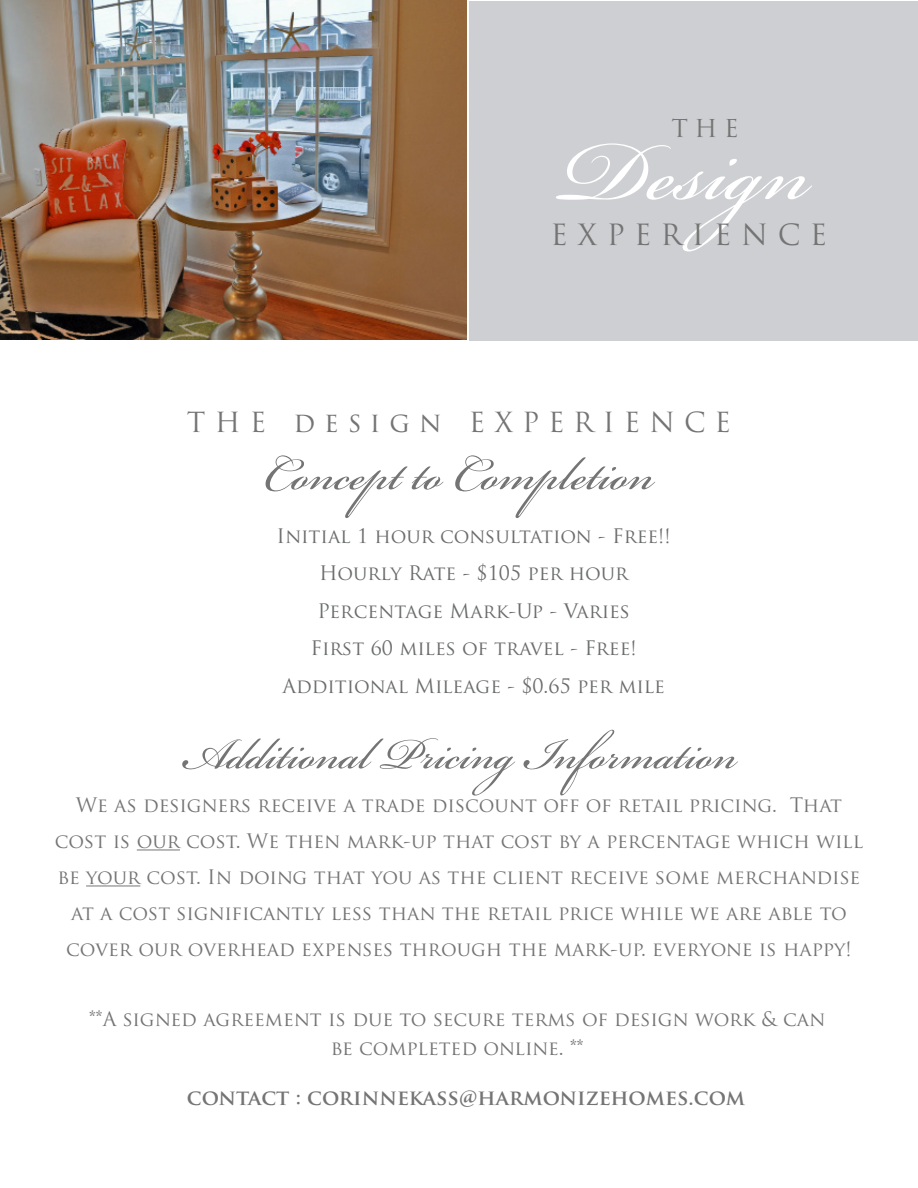
<style>
.page{position:relative;width:918px;height:1188px;background:#fff}
.page>*{position:absolute;margin:0;border:0;box-sizing:border-box;transform-origin:0 0}
.t1{font:130.5px "Bickham Script Pro";color:#fff}
.t2{font:72px "Bickham Script Pro";color:#757474}
.t3{font:67.5px "Bickham Script Pro";color:#757474}
.t4{font:28.5px "Trajan Pro 3";letter-spacing:.34em;color:#757474}
.t5{font:27px "Trajan Pro 3";letter-spacing:.34em;color:#757474}
.t6{font:24px "Trajan Pro 3";color:#757474}
.t7{font:700 21px "Trajan Pro";color:#757474}
.t8{font:19.5px/36px "Trajan Pro";color:#757474;text-align:center}
.t9{font:19.5px "Trajan Pro";color:#6b6c6c}
</style>
<div class="page">
<div style="left:470px;top:2px;width:448px;height:339px;background:#cdcfd2"></div>
<img style="left:0;top:0;width:466px;height:339px">
<hr style="left:137px;top:849px;width:43px;height:1px;background:#757474">
<hr style="left:86px;top:885px;width:54px;height:1px;background:#757474">
<p class="t6" style="left:671px;top:112px;width:69px">THE</p>
<p class="t1" style="left:562px;top:77px;width:247px">Design</p>
<p class="t4" style="left:550px;top:215px;width:278px">EXPERIENCE</p>
<p class="t5" style="left:187px;top:404px;width:546px">THE design EXPERIENCE</p>
<p class="t2" style="left:264px;top:422px;width:390px">Concept to Completion</p>
<p class="t9" style="left:277px;top:523px;width:396px">Initial 1 hour consultation - Free!!</p>
<p class="t9" style="left:319px;top:561px;width:311px">Hourly Rate - $105 per hour</p>
<p class="t9" style="left:317px;top:598px;width:314px">Percentage Mark-Up - Varies</p>
<p class="t9" style="left:311px;top:636px;width:328px">First 60 miles of travel - Free!</p>
<p class="t9" style="left:282px;top:673px;width:384px">Additional Mileage - $0.65 per mile</p>
<p class="t3" style="left:181px;top:705px;width:556px">Additional Pricing Information</p>
<p class="t8" style="left:55px;top:787px;width:810px">We as designers receive a trade discount off of retail pricing. That cost is our cost. We then mark-up that cost by a percentage which will be your cost. In doing that you as the client receive some merchandise at a cost significantly less than the retail price while we are able to cover our overhead expenses through the mark-up. everyone is happy!</p>
<p class="t8" style="left:89px;top:1005px;width:738px;line-height:28.5px">**A signed agreement is due to secure terms of design work &amp; can be completed online. **</p>
<p class="t7" style="left:187px;top:1084px;width:560px">CONTACT : CORINNEKASS@HARMONIZEHOMES.COM</p>
</div>
